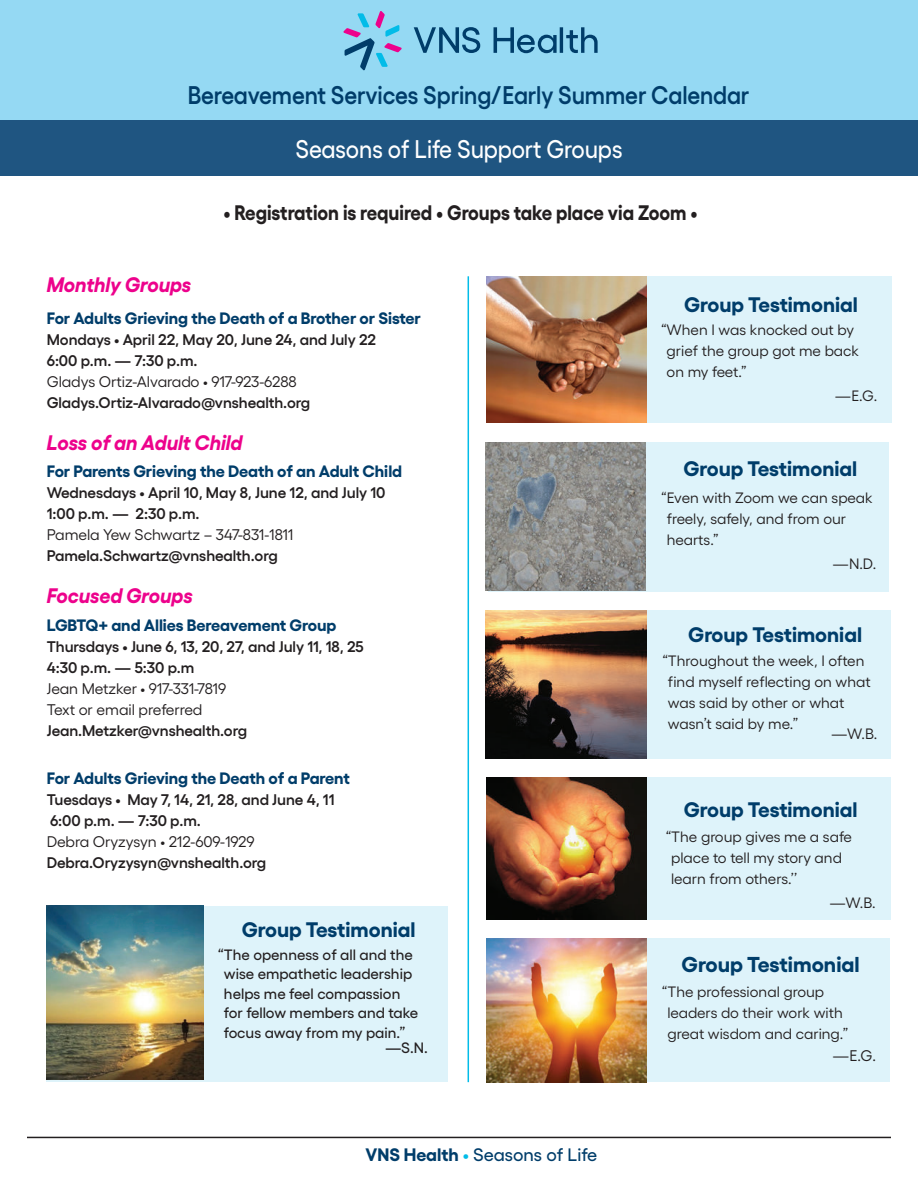
<style>
.page{position:relative;width:918px;height:1188px;background:#fff}
.page>*{position:absolute;margin:0;border:0;box-sizing:border-box;transform-origin:0 0}
.t1{font:600 25.5px "Gellix";letter-spacing:-.005em;color:#003d6a;scale:.9 1}
.t2{font:500 25.5px "Gellix";letter-spacing:-.005em;color:#fff;scale:.9 1}
.t3{font:700 21.6px "Gellix";color:#003d6a}
.t4{font:700 21px "Gellix";color:#003d6a}
.t5{font:700 21px "Gellix";color:#231f20;scale:.9 1}
.t6{font:italic 700 21px "Gellix";letter-spacing:-.005em;color:#ed028c;scale:.95 1}
.t7{font:500 18px "Gellix";color:#003d6a}
.t8{font:700 16.5px "Gellix";letter-spacing:-.005em;color:#003d6a}
.t9{font:600 15.3px/21px "Gellix";letter-spacing:-.005em;color:#231f20}
.t10{font:15.3px/21px "Gellix";letter-spacing:-.005em;color:#231f20}
.t11{font:15px/21px "Gellix";color:#231f20}
.t12{font:500 15px/19.5px "Gellix";color:#231f20}
.s1{font-weight:700}
.s2{font-weight:600;color:#02bce8}
</style>
<div class="page">
<hr style="left:27px;top:1137px;width:864px;height:1px;background:#231f20">
<hr style="left:468px;top:276px;width:1px;height:806px;background:#02bce8">
<div style="left:0;top:120px;width:918px;height:56px;background:#1f5581"></div>
<div style="left:0;top:0;width:918px;height:120px;background:#95d9f3"></div>
<svg style="left:343px;top:11px;width:59px;height:60px"></svg>
<svg style="left:414px;top:27px;width:66px;height:26px"></svg>
<svg style="left:494px;top:27px;width:104px;height:26px"></svg>
<div style="left:487px;top:610px;width:404px;height:149px;background:#def3fa"></div>
<img style="left:486px;top:610px;width:160px;height:149px">
<div style="left:489px;top:442px;width:400px;height:149px;background:#def3fa"></div>
<img style="left:486px;top:442px;width:160px;height:149px">
<div style="left:486px;top:277px;width:405px;height:146px;background:#def3fa"></div>
<img style="left:486px;top:276px;width:160px;height:147px">
<div style="left:487px;top:939px;width:403px;height:143px;background:#def3fa"></div>
<img style="left:486px;top:939px;width:160px;height:143px">
<div style="left:46px;top:906px;width:402px;height:176px;background:#def3fa"></div>
<img style="left:47px;top:905px;width:157px;height:174px">
<div style="left:486px;top:777px;width:405px;height:143px;background:#def3fa"></div>
<img style="left:486px;top:778px;width:160px;height:142px">
<h1 class="t1" style="left:188px;top:75px;width:626px">Bereavement Services Spring/Early Summer Calendar</h1>
<h1 class="t2" style="left:296px;top:130px;width:365px">Seasons of Life Support Groups</h1>
<h3 class="t5" style="left:223px;top:196px;width:529px">• Registration is required • Groups take place via Zoom •</h3>
<h3 class="t6" style="left:47px;top:268px;width:154px">Monthly Groups</h3>
<p class="t8" style="left:47px;top:305px;width:376px">For Adults Grieving the Death of a Brother or Sister</p>
<p class="t9" style="left:47px;top:327px;width:331px">Mondays • April 22, May 20, June 24, and July 22<br>6:00 p.m. — 7:30 p.m.</p>
<p class="t10" style="left:47px;top:369px;width:251px">Gladys Ortiz-Alvarado • 917-923-6288</p>
<p class="t9" style="left:47px;top:390px;width:265px">Gladys.Ortiz-Alvarado@vnshealth.org</p>
<h3 class="t6" style="left:47px;top:425px;width:208px">Loss of an Adult Child</h3>
<p class="t8" style="left:47px;top:458px;width:357px">For Parents Grieving the Death of an Adult Child</p>
<p class="t9" style="left:47px;top:480px;width:340px">Wednesdays • April 10, May 8, June 12, and July 10<br>1:00 p.m. — 2:30 p.m.</p>
<p class="t10" style="left:47px;top:522px;width:248px">Pamela Yew Schwartz – 347-831-1811</p>
<p class="t9" style="left:47px;top:543px;width:232px">Pamela.Schwartz@vnshealth.org</p>
<h3 class="t6" style="left:47px;top:578px;width:155px">Focused Groups</h3>
<p class="t8" style="left:47px;top:612px;width:291px">LGBTQ+ and Allies Bereavement Group</p>
<p class="t9" style="left:47px;top:635px;width:318px">Thursdays • June 6, 13, 20, 27, and July 11, 18, 25<br>4:30 p.m. — 5:30 p.m</p>
<p class="t10" style="left:47px;top:677px;width:181px">Jean Metzker • 917-331-7819<br>Text or email preferred</p>
<p class="t9" style="left:47px;top:719px;width:202px">Jean.Metzker@vnshealth.org</p>
<p class="t8" style="left:47px;top:765px;width:305px">For Adults Grieving the Death of a Parent</p>
<p class="t9" style="left:47px;top:788px;width:289px">Tuesdays • May 7, 14, 21, 28, and June 4, 11<br>6:00 p.m. — 7:30 p.m.</p>
<p class="t10" style="left:47px;top:830px;width:209px">Debra Oryzysyn • 212-609-1929</p>
<p class="t9" style="left:47px;top:851px;width:221px">Debra.Oryzysyn@vnshealth.org</p>
<h3 class="t4" style="left:242px;top:913px;width:175px">Group Testimonial</h3>
<p class="t12" style="left:224px;top:943px;width:196px;text-indent:-6px">“The openness of all and the wise empathetic leadership helps me feel compassion for fellow members and take focus away from my pain.”</p>
<p class="t12" style="left:385px;top:1036px;width:44px">—S.N.</p>
<p class="t7" style="left:366px;top:1141px;width:233px"><span class="s1">VNS Health</span> <span class="s2">•</span> Seasons of Life</p>
<h3 class="t4" style="left:684px;top:288px;width:175px">Group Testimonial</h3>
<p class="t11" style="left:667px;top:318px;width:194px;text-indent:-6px">“When I was knocked out by grief the group got me back on my feet.”</p>
<p class="t11" style="left:835px;top:384px;width:44px">—E.G.</p>
<h3 class="t4" style="left:683px;top:452px;width:175px">Group Testimonial</h3>
<p class="t11" style="left:667px;top:486px;width:207px;text-indent:-6px">“Even with Zoom we can speak freely, safely, and from our hearts.”</p>
<p class="t11" style="left:833px;top:552px;width:45px">—N.D.</p>
<h3 class="t4" style="left:688px;top:618px;width:175px">Group Testimonial</h3>
<p class="t11" style="left:668px;top:649px;width:204px;text-indent:-6px">“Throughout the week, I often find myself reflecting on what was said by other or what wasn’t said by me.”</p>
<p class="t11" style="left:831px;top:722px;width:48px">—W.B.</p>
<h3 class="t4" style="left:684px;top:792px;width:175px">Group Testimonial</h3>
<p class="t11" style="left:671px;top:825px;width:182px;text-indent:-6px">“The group gives me a safe place to tell my story and learn from others.’’</p>
<p class="t11" style="left:830px;top:891px;width:48px">—W.B.</p>
<h2 class="t3" style="left:682px;top:947px;width:180px">Group Testimonial</h2>
<p class="t11" style="left:668px;top:980px;width:182px;text-indent:-6px">“The professional group leaders do their work with great wisdom and caring.”</p>
<p class="t10" style="left:833px;top:1043px;width:45px">—E.G.</p>
</div>
